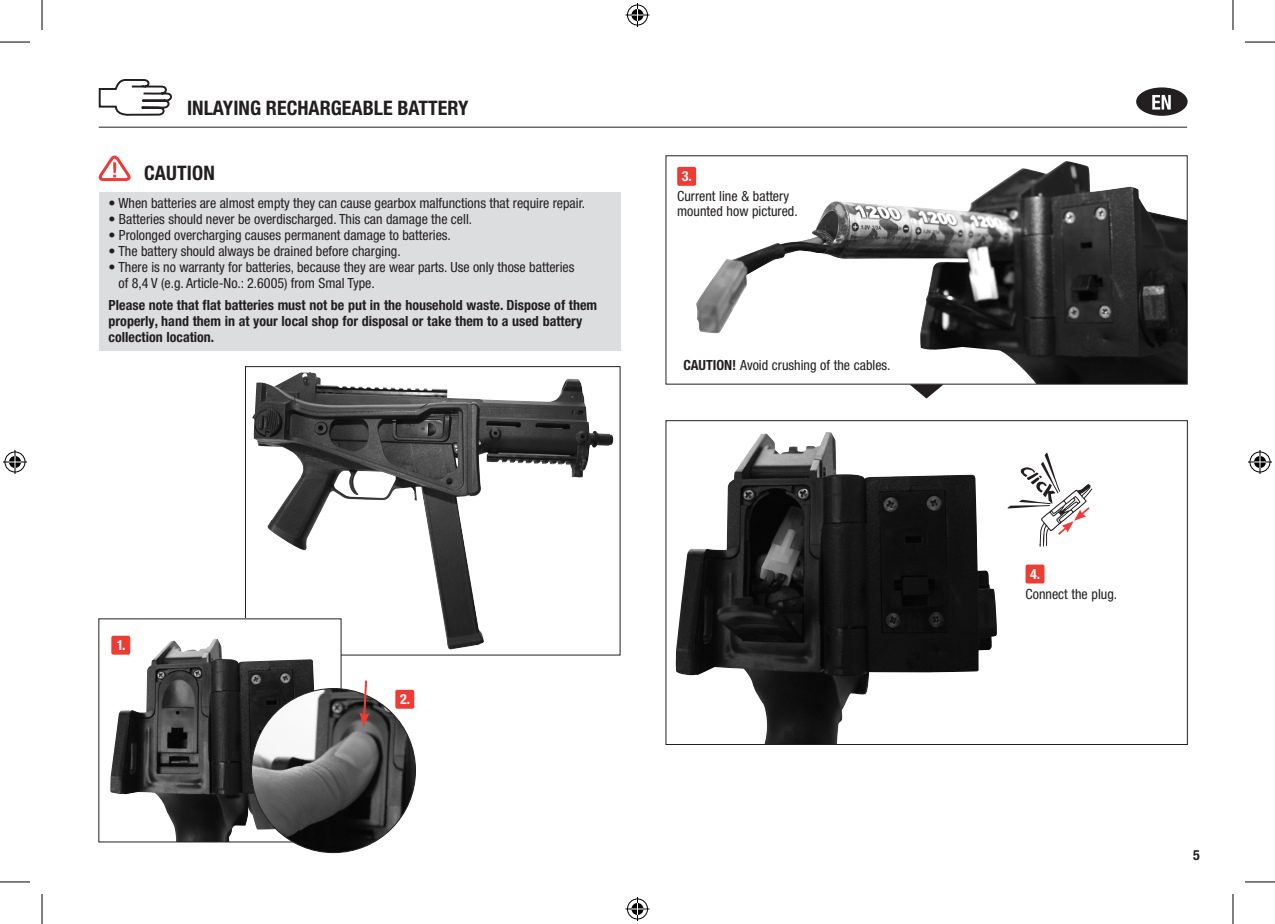
<style>
.page{position:relative;width:1275px;height:924px;background:#fff}
.page>*{position:absolute;margin:0;border:0;box-sizing:border-box;transform-origin:0 0}
.t1{font:700 condensed 20px "Helvetica Neue LT Pro";color:#231f20}
.t2{font:condensed 14px/16px "Helvetica Neue LT Pro";color:#231f20}
.t3{font:700 condensed 14px/16px "Helvetica Neue LT Pro";color:#231f20}
.t4{font:700 condensed 14px "Helvetica Neue LT Pro";color:#fff}
.s1{font-weight:700}
</style>
<div class="page">
<hr style="left:99px;top:127px;width:1088px;height:1px;background:#231f20">
<svg style="left:98px;top:78px;width:74px;height:38px"></svg>
<div style="left:1136px;top:87px;width:51px;height:29px;background:#231f20;border-radius:50%"></div>
<svg style="left:1152px;top:95px;width:18px;height:14px"></svg>
<svg style="left:98px;top:155px;width:33px;height:27px"></svg>
<div style="left:99px;top:192px;width:521px;height:159px;background:#dcdddf"></div>
<img style="left:675px;top:432px;width:322px;height:310px">
<img style="left:252px;top:372px;width:324px;height:277px">
<div style="left:245px;top:366px;width:375px;height:289px;border:1px solid #231f20"></div>
<div style="left:99px;top:618px;width:242px;height:223px;background:#fff"></div>
<img style="left:110px;top:638px;width:214px;height:201px">
<img style="left:696px;top:161px;width:489px;height:221px">
<div style="left:665px;top:155px;width:522px;height:229px;border:1px solid #231f20"></div>
<img style="left:251px;top:688px;width:164px;height:164px;border-radius:82px">
<svg style="left:359px;top:680px;width:10px;height:46px"></svg>
<svg style="left:909px;top:384px;width:34px;height:14px"></svg>
<div style="left:111px;top:635px;width:19px;height:19px;background:#ee3b34;border-radius:2px"></div>
<div style="left:395px;top:689px;width:19px;height:19px;background:#ee3b34;border-radius:2px"></div>
<div style="left:1025px;top:564px;width:19px;height:19px;background:#ee3b34;border-radius:2px"></div>
<div style="left:677px;top:167px;width:19px;height:19px;background:#ee3b34;border-radius:2px"></div>
<svg style="left:1007px;top:452px;width:85px;height:94px"></svg>
<hr style="left:0;top:42px;width:30px;height:1px;background:#000">
<hr style="left:1245px;top:42px;width:30px;height:1px;background:#000">
<hr style="left:0;top:881px;width:30px;height:1px;background:#000">
<hr style="left:1245px;top:881px;width:30px;height:1px;background:#000">
<hr style="left:42px;top:0;width:1px;height:30px;background:#000">
<hr style="left:42px;top:893px;width:1px;height:30px;background:#000">
<hr style="left:1232px;top:0;width:1px;height:30px;background:#000">
<hr style="left:1232px;top:893px;width:1px;height:30px;background:#000">
<svg style="left:625px;top:3px;width:24px;height:24px"></svg>
<svg style="left:625px;top:897px;width:24px;height:23px"></svg>
<svg style="left:3px;top:450px;width:24px;height:24px"></svg>
<svg style="left:1248px;top:450px;width:24px;height:24px"></svg>
<h1 class="t1" style="left:187px;top:96px;width:283px">INLAYING RECHARGEABLE BATTERY</h1>
<h1 class="t1" style="left:144px;top:160px;width:72px">CAUTION</h1>
<p class="t2" style="left:109px;top:195px;width:478px">• When batteries are almost empty they can cause gearbox malfunctions that require repair.</p>
<p class="t2" style="left:109px;top:211px;width:365px">• Batteries should never be overdischarged. This can damage the cell.</p>
<p class="t2" style="left:109px;top:227px;width:344px">• Prolonged overcharging causes permanent damage to batteries.</p>
<p class="t2" style="left:109px;top:243px;width:293px">• The battery should always be drained before charging.</p>
<p class="t2" style="left:118px;top:259px;width:457px;text-indent:-10px">• There is no warranty for batteries, because they are wear parts. Use only those batteries of 8,4 V (e.g. Article-No.: 2.6005) from Smal Type.</p>
<p class="t3" style="left:109px;top:297px;width:490px">Please note that flat batteries must not be put in the household waste. Dispose of them properly, hand them in at your local shop for disposal or take them to a used battery collection location.</p>
<p class="t4" style="left:682px;top:167px;width:12px">3.</p>
<p class="t2" style="left:677px;top:188px;width:122px;line-height:15px">Current line &amp; battery mounted how pictured.</p>
<p class="t2" style="left:683px;top:356px;width:209px"><span class="s1">CAUTION!</span> Avoid crushing of the cables.</p>
<p class="t4" style="left:117px;top:636px;width:10px">1.</p>
<p class="t4" style="left:400px;top:690px;width:12px">2.</p>
<p class="t4" style="left:1030px;top:565px;width:12px">4.</p>
<p class="t2" style="left:1025px;top:586px;width:93px">Connect the plug.</p>
<p class="t3" style="left:1193px;top:846px;width:8px">5</p>
</div>
